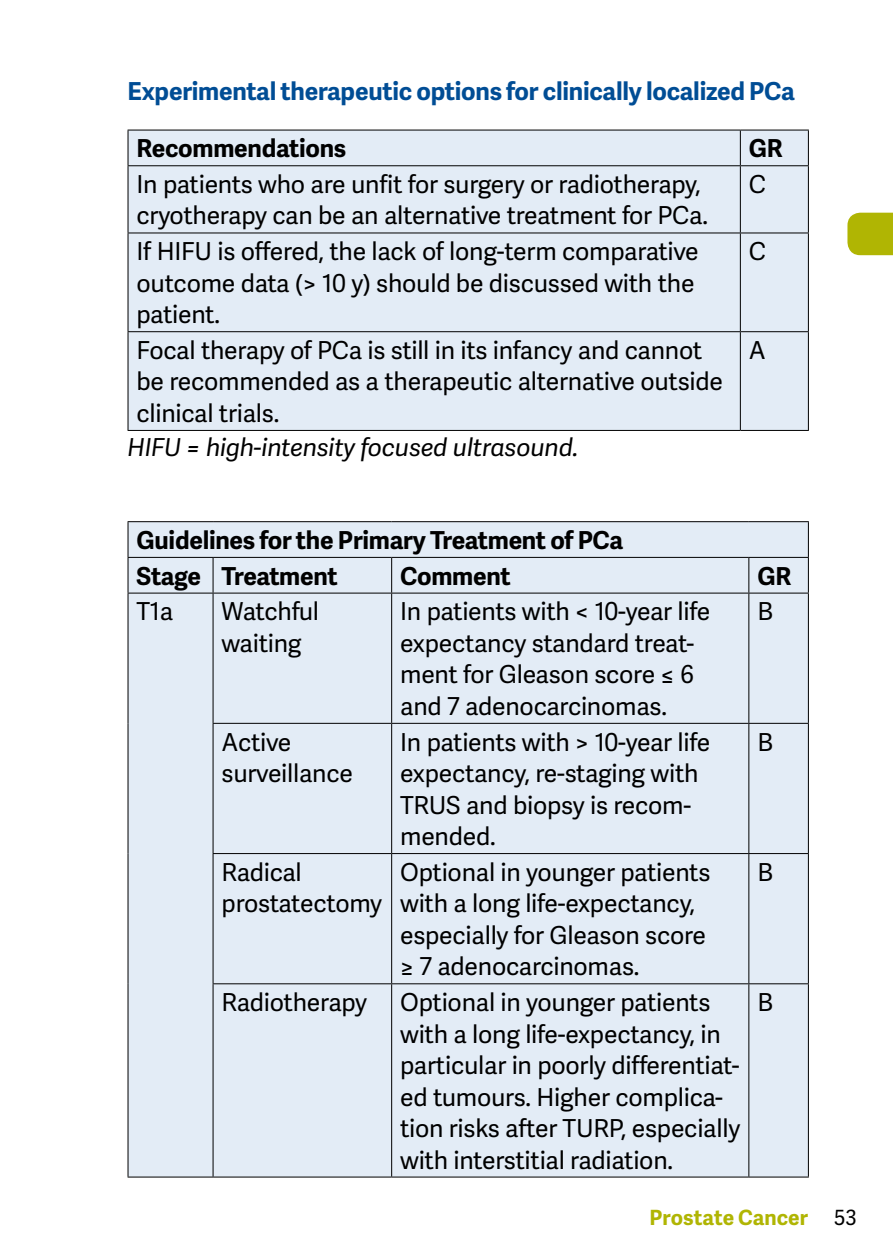
<style>
.page{position:relative;width:893px;height:1259px;background:#fff}
.page>*{position:absolute;margin:0;border:0;box-sizing:border-box;transform-origin:0 0}
.t1{font:24.6px/31.5px "Adelle Sans";letter-spacing:-.01em;color:#000}
.t2{font:700 24.6px/35.7px "Adelle Sans";letter-spacing:-.01em;color:#000}
.t3{font:700 24.6px "Adelle Sans";letter-spacing:-.01em;color:#004d95}
.t4{font:italic 24.6px "Adelle Sans";letter-spacing:-.01em;color:#000}
.t5{font:700 21px "Adelle Sans";color:#b0b503}
.s1{font-weight:400;color:#000}
</style>
<div class="page">
<div style="left:847px;top:213px;width:46px;height:42px;background:#b0b503"></div>
<div style="left:129px;top:131px;width:679px;height:299px;background:#e3ecf6"></div>
<hr style="left:128px;top:130px;width:612px;height:1px;background:#000">
<hr style="left:127px;top:130px;width:2px;height:35px;background:#000">
<hr style="left:740px;top:130px;width:69px;height:1px;background:#000">
<hr style="left:740px;top:130px;width:1px;height:35px;background:#000">
<hr style="left:808px;top:130px;width:1px;height:35px;background:#000">
<hr style="left:128px;top:165px;width:612px;height:1px;background:#000">
<hr style="left:127px;top:166px;width:2px;height:66px;background:#000">
<hr style="left:740px;top:165px;width:69px;height:1px;background:#000">
<hr style="left:740px;top:166px;width:1px;height:66px;background:#000">
<hr style="left:808px;top:166px;width:1px;height:66px;background:#000">
<hr style="left:128px;top:232px;width:612px;height:1px;background:#000">
<hr style="left:127px;top:233px;width:2px;height:98px;background:#000">
<hr style="left:740px;top:232px;width:69px;height:1px;background:#000">
<hr style="left:740px;top:233px;width:1px;height:98px;background:#000">
<hr style="left:808px;top:233px;width:1px;height:98px;background:#000">
<hr style="left:128px;top:331px;width:612px;height:1px;background:#000">
<hr style="left:127px;top:332px;width:2px;height:98px;background:#000">
<hr style="left:740px;top:331px;width:69px;height:1px;background:#000">
<hr style="left:740px;top:332px;width:1px;height:98px;background:#000">
<hr style="left:808px;top:332px;width:1px;height:98px;background:#000">
<hr style="left:128px;top:430px;width:612px;height:1px;background:#000">
<hr style="left:740px;top:430px;width:69px;height:1px;background:#000">
<div style="left:129px;top:522px;width:679px;height:654px;background:#e3ecf6"></div>
<hr style="left:808px;top:522px;width:1px;height:35px;background:#000">
<hr style="left:213px;top:558px;width:1px;height:34px;background:#000">
<hr style="left:391px;top:558px;width:1px;height:34px;background:#000">
<hr style="left:128px;top:592px;width:85px;height:1px;background:#000">
<hr style="left:213px;top:592px;width:179px;height:1px;background:#000">
<hr style="left:213px;top:593px;width:1px;height:130px;background:#000">
<hr style="left:392px;top:592px;width:357px;height:1px;background:#000">
<hr style="left:391px;top:593px;width:1px;height:130px;background:#000">
<hr style="left:749px;top:592px;width:60px;height:1px;background:#000">
<hr style="left:213px;top:723px;width:179px;height:1px;background:#000">
<hr style="left:213px;top:724px;width:1px;height:129px;background:#000">
<hr style="left:392px;top:723px;width:357px;height:1px;background:#000">
<hr style="left:391px;top:724px;width:1px;height:129px;background:#000">
<hr style="left:749px;top:723px;width:60px;height:1px;background:#000">
<hr style="left:213px;top:853px;width:179px;height:1px;background:#000">
<hr style="left:213px;top:854px;width:1px;height:129px;background:#000">
<hr style="left:392px;top:853px;width:357px;height:1px;background:#000">
<hr style="left:391px;top:854px;width:1px;height:129px;background:#000">
<hr style="left:749px;top:853px;width:60px;height:1px;background:#000">
<hr style="left:213px;top:983px;width:179px;height:1px;background:#000">
<hr style="left:213px;top:984px;width:1px;height:192px;background:#000">
<hr style="left:392px;top:983px;width:357px;height:1px;background:#000">
<hr style="left:391px;top:984px;width:1px;height:192px;background:#000">
<hr style="left:749px;top:983px;width:60px;height:1px;background:#000">
<hr style="left:128px;top:521px;width:85px;height:1px;background:#000">
<hr style="left:127px;top:522px;width:2px;height:35px;background:#000">
<hr style="left:213px;top:521px;width:179px;height:1px;background:#000">
<hr style="left:392px;top:521px;width:357px;height:1px;background:#000">
<hr style="left:749px;top:521px;width:60px;height:1px;background:#000">
<hr style="left:128px;top:557px;width:85px;height:1px;background:#000">
<hr style="left:127px;top:558px;width:2px;height:34px;background:#000">
<hr style="left:213px;top:557px;width:179px;height:1px;background:#000">
<hr style="left:392px;top:557px;width:357px;height:1px;background:#000">
<hr style="left:749px;top:557px;width:60px;height:1px;background:#000">
<hr style="left:748px;top:558px;width:1px;height:34px;background:#000">
<hr style="left:808px;top:558px;width:1px;height:34px;background:#000">
<hr style="left:127px;top:593px;width:2px;height:130px;background:#000">
<hr style="left:127px;top:723px;width:2px;height:130px;background:#000">
<hr style="left:127px;top:853px;width:2px;height:130px;background:#000">
<hr style="left:127px;top:983px;width:2px;height:193px;background:#000">
<hr style="left:748px;top:593px;width:1px;height:130px;background:#000">
<hr style="left:808px;top:593px;width:1px;height:130px;background:#000">
<hr style="left:748px;top:724px;width:1px;height:129px;background:#000">
<hr style="left:808px;top:724px;width:1px;height:129px;background:#000">
<hr style="left:748px;top:854px;width:1px;height:129px;background:#000">
<hr style="left:808px;top:854px;width:1px;height:129px;background:#000">
<hr style="left:748px;top:984px;width:1px;height:192px;background:#000">
<hr style="left:808px;top:984px;width:1px;height:192px;background:#000">
<hr style="left:213px;top:1176px;width:179px;height:1px;background:#000">
<hr style="left:392px;top:1176px;width:357px;height:1px;background:#000">
<hr style="left:749px;top:1176px;width:60px;height:1px;background:#000">
<hr style="left:128px;top:1176px;width:85px;height:1px;background:#000">
<p class="t3" style="left:128px;top:73px;width:669px">Experimental therapeutic options for clinically localized PCa</p>
<p class="t2" style="left:137px;top:130px;width:211px">Recommendations</p>
<p class="t2" style="left:749px;top:130px;width:35px">GR</p>
<p class="t1" style="left:137px;top:168px;width:573px">In patients who are unfit for surgery or radiotherapy, cryotherapy can be an alternative treatment for PCa.</p>
<p class="t1" style="left:749px;top:168px;width:19px">C</p>
<p class="t1" style="left:137px;top:235px;width:564px">If HIFU is offered, the lack of long-term comparative outcome data (&gt; 10 y) should be discussed with the patient.</p>
<p class="t1" style="left:749px;top:235px;width:19px">C</p>
<p class="t1" style="left:137px;top:334px;width:588px">Focal therapy of PCa is still in its infancy and cannot be recommended as a therapeutic alternative outside clinical trials.</p>
<p class="t1" style="left:749px;top:334px;width:19px">A</p>
<p class="t4" style="left:128px;top:430px;width:452px">HIFU = high-intensity focused ultrasound.</p>
<p class="t2" style="left:137px;top:521px;width:488px">Guidelines for the Primary Treatment of PCa<br>Stage Treatment</p>
<p class="t2" style="left:400px;top:557px;width:112px">Comment</p>
<p class="t2" style="left:757px;top:557px;width:35px">GR</p>
<p class="t1" style="left:137px;top:595px;width:38px">T1a</p>
<p class="t1" style="left:222px;top:595px;width:99px">Watchful waiting</p>
<p class="t1" style="left:400px;top:595px;width:311px">In patients with &lt; 10-year life expectancy standard treat&shy;ment for Gleason score ≤ 6 and 7 adenocarcinomas.</p>
<p class="t1" style="left:757px;top:595px;width:17px">B</p>
<p class="t1" style="left:222px;top:725px;width:133px">Active surveillance</p>
<p class="t1" style="left:400px;top:725px;width:311px">In patients with &gt; 10-year life expectancy, re-staging with<br>TRUS and biopsy is recom&shy;mended.</p>
<p class="t1" style="left:757px;top:725px;width:17px">B</p>
<p class="t1" style="left:222px;top:855px;width:162px">Radical prostatectomy</p>
<p class="t1" style="left:400px;top:855px;width:312px">Optional in younger patients with a long life-expectancy, especially for Gleason score ≥ 7 adenocarcinomas.</p>
<p class="t1" style="left:757px;top:855px;width:17px">B</p>
<p class="t1" style="left:222px;top:985px;width:147px">Radiotherapy</p>
<p class="t1" style="left:400px;top:985px;width:342px">Optional in younger patients with a long life-expectancy, in particular in poorly differentiat&shy;ed tumours. Higher complica&shy;tion risks after TURP, especially with interstitial radiation.</p>
<p class="t1" style="left:757px;top:985px;width:17px">B</p>
<p class="t5" style="left:649px;top:1202px;width:209px">Prostate Cancer <span class="s1">53</span></p>
</div>
